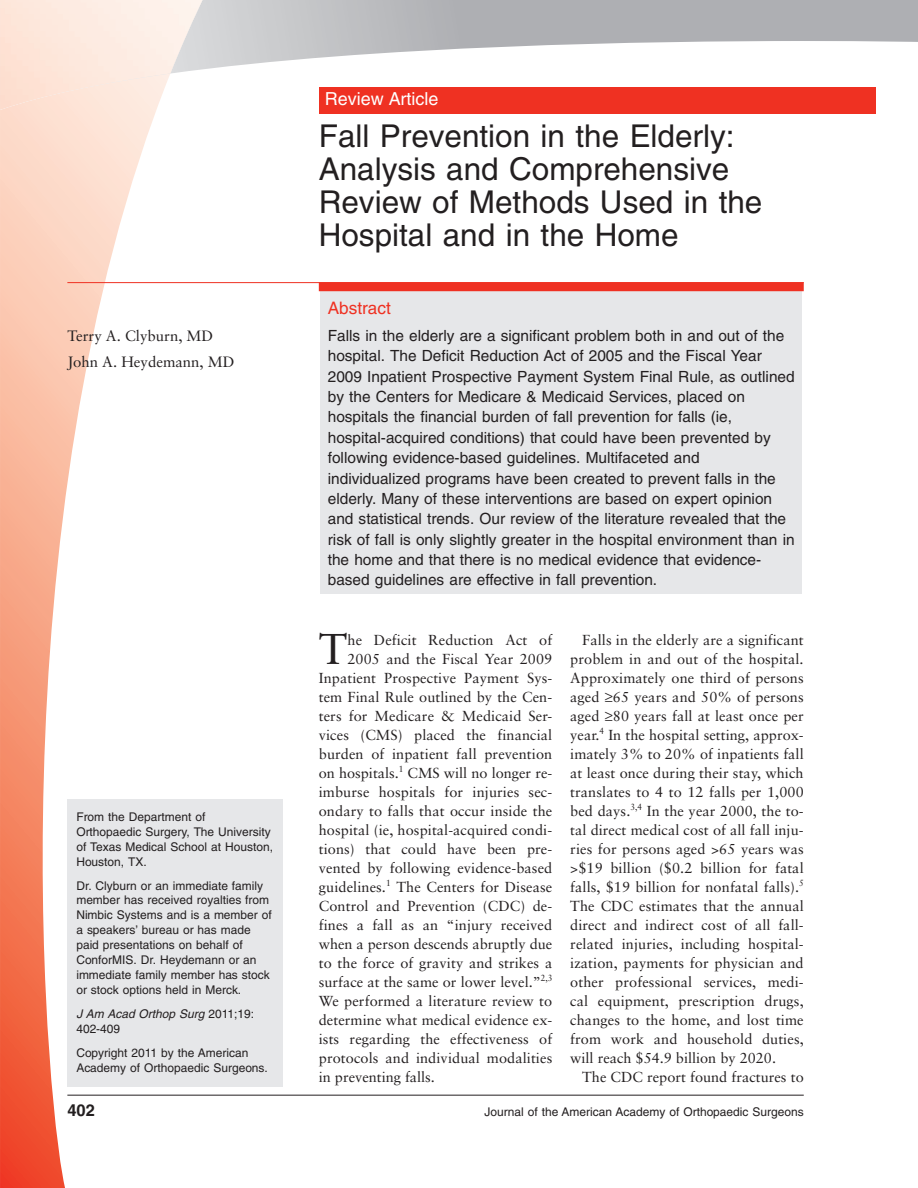
<style>
.page{position:relative;width:918px;height:1188px;background:#fff}
.page>*{position:absolute;margin:0;border:0;box-sizing:border-box;transform-origin:0 0}
.t1{font:43.05px "Sabon";color:#231f20}
.t2{font:31.5px/33px "Helvetica";color:#231f20}
.t3{font:18px "Helvetica";color:#fff}
.t4{font:17.25px "Helvetica";color:#ef3122}
.t5{font:700 16.5px "Helvetica";color:#231f20}
.t6{font:15.45px/20.4px "Helvetica";color:#231f20}
.t7{font:15px/25.5px "Sabon";color:#231f20}
.t8{font:14.55px/19px "Sabon";letter-spacing:.005em;color:#231f20;text-align:justify}
.t9{font:12px/15px "Helvetica";color:#231f20}
.t10{font:italic 12px/15px "Helvetica";color:#231f20}
.s1{font-style:normal}
</style>
<div class="page">
<svg style="left:206px;top:0;width:712px;height:69px"></svg>
<svg style="left:0;top:110px;width:170px;height:1078px"></svg>
<img style="left:0;top:0;width:206px;height:110px">
<div style="left:67px;top:799px;width:216px;height:288px;background:#e6e7e9"></div>
<div style="left:319px;top:87px;width:557px;height:27px;background:#ef3122"></div>
<div style="left:320px;top:290px;width:482px;height:304px;background:#e6e7e9"></div>
<hr style="left:67px;top:282px;width:737px;height:1px;background:#ef3122">
<div style="left:319px;top:282px;width:485px;height:9px;background:#ef3122"></div>
<hr style="left:67px;top:1095px;width:737px;height:1px;background:#231f20">
<p class="t3" style="left:325px;top:92px;width:115px">Review Article</p>
<p class="t7" style="left:67px;top:325px;width:169px">Terry A. Clyburn, MD<br>John A. Heydemann, MD</p>
<p class="t9" style="left:76px;top:810px;width:198px">From the Department of<br>Orthopaedic Surgery, The University of Texas Medical School at Houston,<br>Houston, TX.</p>
<p class="t9" style="left:76px;top:879px;width:197px">Dr. Clyburn or an immediate family member has received royalties from<br>Nimbic Systems and is a member of a speakers’ bureau or has made paid presentations on behalf of<br>ConforMIS. Dr. Heydemann or an immediate family member has stock or stock options held in Merck.</p>
<p class="t10" style="left:76px;top:1008px;width:179px">J Am Acad Orthop Surg <span class="s1">2011;19:<br>402-409</span></p>
<p class="t9" style="left:76px;top:1047px;width:193px">Copyright 2011 by the American<br>Academy of Orthopaedic Surgeons.</p>
<h2 class="t2" style="left:319px;top:123px;width:445px">Fall Prevention in the Elderly:<br>Analysis and Comprehensive<br>Review of Methods Used in the<br>Hospital and in the Home</h2>
<p class="t4" style="left:328px;top:302px;width:65px">Abstract</p>
<p class="t6" style="left:328px;top:327px;width:468px">Falls in the elderly are a significant problem both in and out of the hospital. The Deficit Reduction Act of 2005 and the Fiscal Year 2009 Inpatient Prospective Payment System Final Rule, as outlined by the Centers for Medicare &amp; Medicaid Services, placed on hospitals the financial burden of fall prevention for falls (ie, hospital-acquired conditions) that could have been prevented by following evidence-based guidelines. Multifaceted and individualized programs have been created to prevent falls in the elderly. Many of these interventions are based on expert opinion and statistical trends. Our review of the literature revealed that the risk of fall is only slightly greater in the hospital environment than in the home and that there is no medical evidence that evidence&shy;based guidelines are effective in fall prevention.</p>
<h1 class="t1" style="left:319px;top:631px;width:30px">T</h1>
<p class="t8" style="left:348px;top:632px;width:206px">he Deficit Reduction Act of</p>
<p class="t8" style="left:347px;top:651px;width:206px">2005 and the Fiscal Year 2009</p>
<p class="t8" style="left:319px;top:670px;width:235px">Inpatient Prospective Payment Sys-</p>
<p class="t8" style="left:319px;top:689px;width:235px">tem Final Rule outlined by the Cen-</p>
<p class="t8" style="left:319px;top:708px;width:235px">ters for Medicare &amp; Medicaid Ser-</p>
<p class="t8" style="left:319px;top:727px;width:235px">vices (CMS) placed the financial</p>
<p class="t8" style="left:319px;top:746px;width:235px">burden of inpatient fall prevention</p>
<p class="t8" style="left:319px;top:765px;width:235px">on hospitals.<sup>1</sup> CMS will no longer re-</p>
<p class="t8" style="left:319px;top:784px;width:235px">imburse hospitals for injuries sec-</p>
<p class="t8" style="left:319px;top:803px;width:235px">ondary to falls that occur inside the</p>
<p class="t8" style="left:319px;top:822px;width:235px">hospital (ie, hospital-acquired condi-</p>
<p class="t8" style="left:319px;top:841px;width:235px">tions) that could have been pre-</p>
<p class="t8" style="left:319px;top:860px;width:235px">vented by following evidence-based</p>
<p class="t8" style="left:319px;top:879px;width:235px">guidelines.<sup>1</sup> The Centers for Disease</p>
<p class="t8" style="left:319px;top:898px;width:235px">Control and Prevention (CDC) de-</p>
<p class="t8" style="left:319px;top:917px;width:235px">fines a fall as an “injury received</p>
<p class="t8" style="left:319px;top:936px;width:235px">when a person descends abruptly due</p>
<p class="t8" style="left:319px;top:955px;width:235px">to the force of gravity and strikes a</p>
<p class="t8" style="left:319px;top:974px;width:235px">surface at the same or lower level.”<sup>2,3</sup></p>
<p class="t8" style="left:319px;top:993px;width:235px">We performed a literature review to</p>
<p class="t8" style="left:319px;top:1012px;width:235px">determine what medical evidence ex-</p>
<p class="t8" style="left:319px;top:1031px;width:235px">ists regarding the effectiveness of</p>
<p class="t8" style="left:319px;top:1050px;width:235px">protocols and individual modalities</p>
<p class="t8" style="left:319px;top:1069px;width:118px">in preventing falls.</p>
<p class="t8" style="left:570px;top:632px;width:235px;text-indent:12px">Falls in the elderly are a significant problem in and out of the hospital.<br>Approximately one third of persons aged ≥65 years and 50% of persons aged ≥80 years fall at least once per year.<sup>4</sup> In the hospital setting, approx&shy;imately 3% to 20% of inpatients fall at least once during their stay, which translates to 4 to 12 falls per 1,000 bed days.<sup>3,4</sup> In the year 2000, the to&shy;tal direct medical cost of all fall inju&shy;ries for persons aged &gt;65 years was &gt;$19 billion ($0.2 billion for fatal falls, $19 billion for nonfatal falls).<sup>5<br></sup>The CDC estimates that the annual direct and indirect cost of all fall&shy;related injuries, including hospital&shy;ization, payments for physician and other professional services, medi&shy;cal equipment, prescription drugs, changes to the home, and lost time from work and household duties, will reach $54.9 billion by 2020.</p>
<p class="t8" style="left:582px;top:1069px;width:223px">The CDC report found fractures to</p>
<p class="t5" style="left:67px;top:1104px;width:29px">402</p>
<p class="t9" style="left:484px;top:1105px;width:321px">Journal of the American Academy of Orthopaedic Surgeons</p>
</div>
